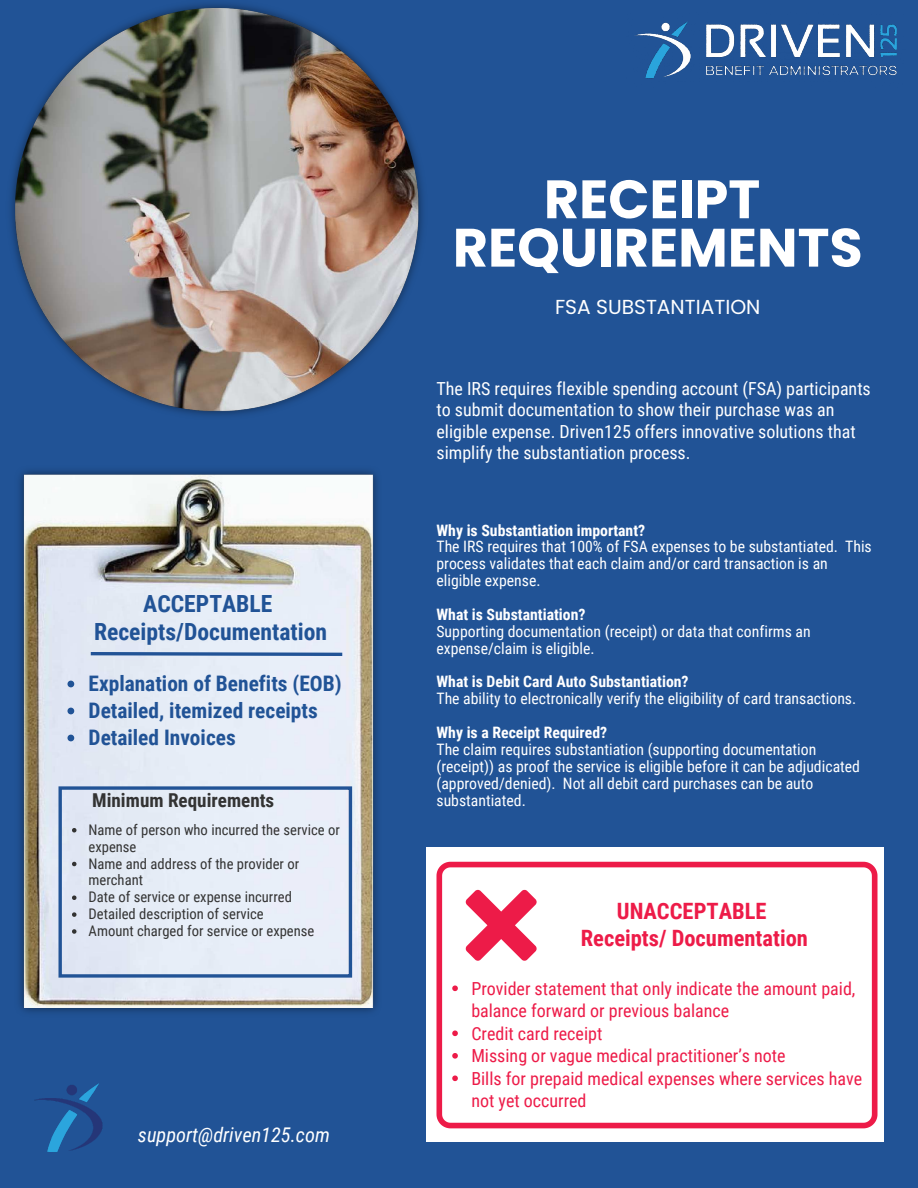
<style>
.page{position:relative;width:918px;height:1188px;background:#215396}
.page>*{position:absolute;margin:0;border:0;box-sizing:border-box;transform-origin:0 0}
.t1{font:700 54px/48.3px "Poppins";color:#fff;text-align:center}
.t2{font:700 23.7px/28.2px "Roboto Condensed";color:#215396;text-align:center}
.t3{font:700 22.5px/27px "Roboto Condensed";color:#ed1b48;text-align:center}
.t4{font:700 21.3px/27px "Roboto Condensed";color:#215396}
.t5{font:italic 20.25px "Roboto Condensed";color:#fff}
.t6{font:20.25px "Poppins";color:#fff}
.t7{font:700 19.2px "Roboto Condensed";color:#333}
.t8{font:18px/22.5px "Roboto Condensed";color:#ed1b48}
.t9{font:18px/21.3px "Roboto Condensed";color:#fff}
.t10{font:15.75px/16.8px "Roboto Condensed";color:#fff}
.t11{font:700 15.75px "Roboto Condensed";color:#fff}
.t12{font:14.7px/16.8px "Roboto Condensed";color:#333}
</style>
<div class="page">
<div style="left:426px;top:847px;width:458px;height:295px;background:#fff"></div>
<img style="left:19px;top:470px;width:359px;height:543px">
<img style="left:34px;top:1083px;width:69px;height:69px">
<svg style="left:68px;top:681px;width:6px;height:6px"></svg>
<svg style="left:68px;top:708px;width:6px;height:6px"></svg>
<svg style="left:68px;top:735px;width:6px;height:6px"></svg>
<svg style="left:72px;top:828px;width:4px;height:4px"></svg>
<svg style="left:72px;top:862px;width:4px;height:4px"></svg>
<svg style="left:72px;top:896px;width:4px;height:4px"></svg>
<svg style="left:72px;top:912px;width:4px;height:5px"></svg>
<svg style="left:72px;top:929px;width:4px;height:5px"></svg>
<svg style="left:91px;top:652px;width:252px;height:4px"></svg>
<svg style="left:436px;top:862px;width:442px;height:266px"></svg>
<svg style="left:466px;top:890px;width:71px;height:71px"></svg>
<svg style="left:452px;top:986px;width:6px;height:5px"></svg>
<svg style="left:452px;top:1030px;width:6px;height:6px"></svg>
<svg style="left:452px;top:1053px;width:6px;height:6px"></svg>
<svg style="left:452px;top:1076px;width:6px;height:5px"></svg>
<div style="left:59px;top:786px;width:293px;height:192px;border:3px solid #215396"></div>
<img style="left:10px;top:3px;width:413px;height:413px">
<img style="left:635px;top:21px;width:262px;height:58px">
<h2 class="t2" style="left:94px;top:589px;width:235px">ACCEPTABLE<br>Receipts/Documentation</h2>
<h3 class="t4" style="left:89px;top:669px;width:255px">Explanation of Benefits (EOB)<br>Detailed, itemized receipts<br>Detailed Invoices</h3>
<p class="t7" style="left:92px;top:786px;width:184px">Minimum Requirements</p>
<p class="t12" style="left:89px;top:821px;width:253px">Name of person who incurred the service or expense<br>Name and address of the provider or merchant<br>Date of service or expense incurred<br>Detailed description of service<br>Amount charged for service or expense</p>
<p class="t5" style="left:138px;top:1120px;width:193px">support@driven125.com</p>
<h1 class="t1" style="left:453px;top:175px;width:411px">RECEIPT<br>REQUIREMENTS</h1>
<p class="t6" style="left:555px;top:295px;width:207px">FSA SUBSTANTIATION</p>
<p class="t9" style="left:436px;top:377px;width:436px">The IRS requires flexible spending account (FSA) participants to submit documentation to show their purchase was an eligible expense. Driven125 offers innovative solutions that simplify the substantiation process.</p>
<p class="t11" style="left:436px;top:519px;width:210px">Why is Substantiation important?</p>
<p class="t10" style="left:436px;top:538px;width:437px">The IRS requires that 100% of FSA expenses to be substantiated. This process validates that each claim and/or card transaction is an eligible expense.</p>
<p class="t11" style="left:436px;top:603px;width:151px">What is Substantiation?</p>
<p class="t10" style="left:436px;top:622px;width:376px">Supporting documentation (receipt) or data that confirms an expense/claim is eligible.</p>
<p class="t11" style="left:436px;top:671px;width:254px">What is Debit Card Auto Substantiation?</p>
<p class="t10" style="left:436px;top:690px;width:421px">The ability to electronically verify the eligibility of card transactions.</p>
<p class="t11" style="left:436px;top:721px;width:172px">Why is a Receipt Required?</p>
<p class="t10" style="left:436px;top:740px;width:425px">The claim requires substantiation (supporting documentation (receipt)) as proof the service is eligible before it can be adjudicated (approved/denied). Not all debit card purchases can be auto substantiated.</p>
<h3 class="t3" style="left:581px;top:897px;width:229px">UNACCEPTABLE<br>Receipts/ Documentation</h3>
<p class="t8" style="left:471px;top:976px;width:393px">Provider statement that only indicate the amount paid, balance forward or previous balance<br>Credit card receipt<br>Missing or vague medical practitioner’s note<br>Bills for prepaid medical expenses where services have not yet occurred</p>
</div>
